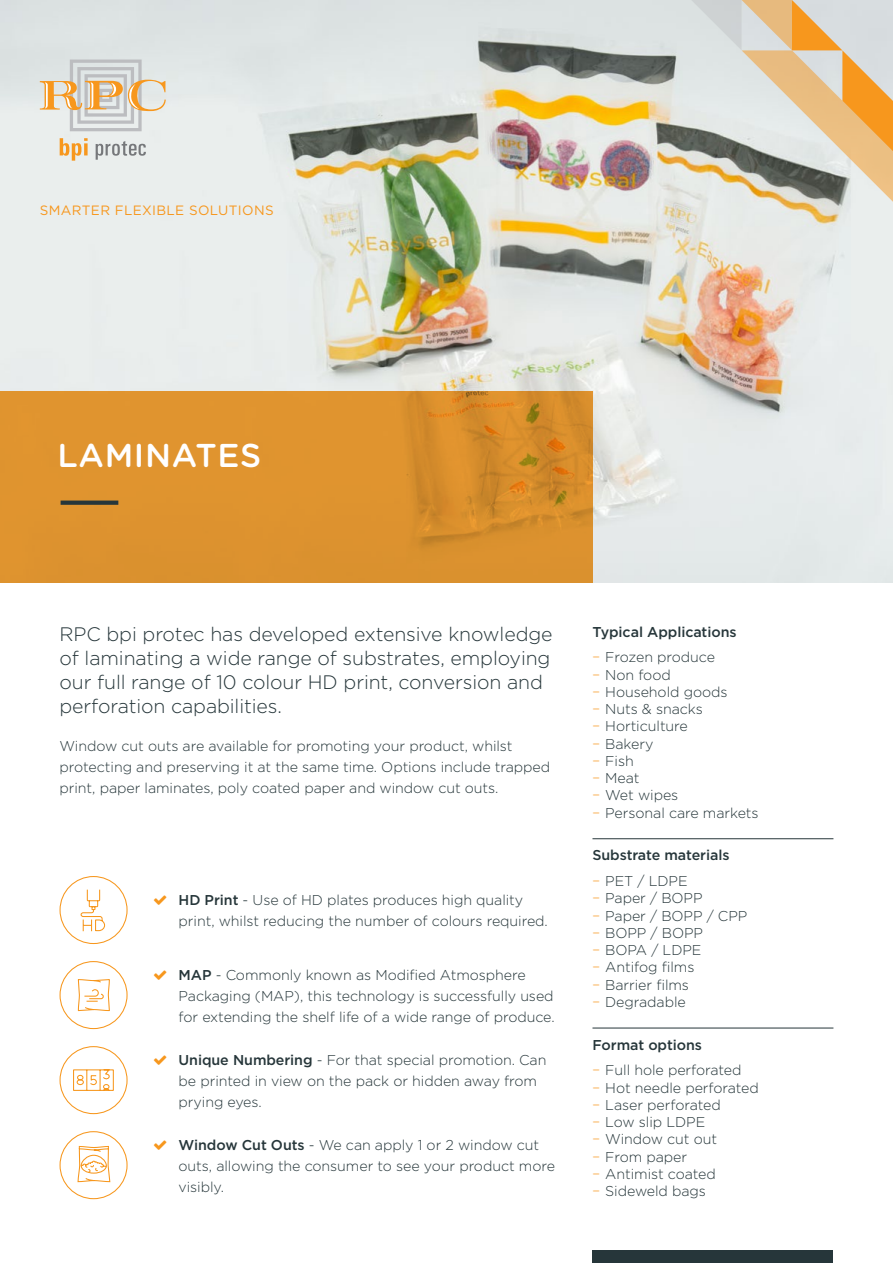
<style>
.page{position:relative;width:893px;height:1263px;background:#fff}
.page>*{position:absolute;margin:0;border:0;box-sizing:border-box;transform-origin:0 0}
.t1{font:500 33px "Gotham Rounded";letter-spacing:.02em;color:#fff}
.Text_-_Into_Para{font:300 19.5px/24px "Gotham";letter-spacing:-.005em;color:#26363a}
.Text_-_Normal{font:300 14.25px/21px "Gotham";letter-spacing:-.005em;color:#26363a}
.Table_-_Bold{font:500 14.25px "Gotham";letter-spacing:-.005em;color:#26363a}
.Table_-_Bold-2{font:13.5px "Gotham";letter-spacing:.025em;color:#f7971d}
.s1{font-weight:500}
.s2{font-family:"Gotham Narrow";color:#f7971d}
</style>
<div class="page">
<img style="left:0;top:0;width:893px;height:583px">
<svg style="left:678px;top:0;width:215px;height:214px;background:#d6c8b1"></svg>
<hr style="left:592px;top:838px;width:241px;height:1px;background:#26363a">
<hr style="left:592px;top:1028px;width:241px;height:1px;background:#26363a">
<div style="left:592px;top:1250px;width:241px;height:13px;background:#26363a"></div>
<svg style="left:0;top:391px;width:592px;height:192px;background:#db912d"></svg>
<svg style="left:59px;top:876px;width:69px;height:68px"></svg>
<svg style="left:59px;top:1046px;width:69px;height:69px"></svg>
<svg style="left:59px;top:961px;width:69px;height:69px"></svg>
<div style="left:61px;top:500px;width:57px;height:5px;background:#26363a"></div>
<svg style="left:40px;top:60px;width:126px;height:71px;background:#ddd4c3"></svg>
<svg style="left:60px;top:138px;width:28px;height:23px"></svg>
<svg style="left:96px;top:141px;width:50px;height:19px"></svg>
<svg style="left:59px;top:1131px;width:69px;height:69px"></svg>
<p class="Table_-_Bold-2" style="left:40px;top:201px;width:235px">SMARTER FLEXIBLE SOLUTIONS</p>
<p class="t1" style="left:57px;top:431px;width:205px">LAMINATES</p>
<p class="Text_-_Into_Para" style="left:60px;top:621px;width:495px">RPC bpi protec has developed extensive knowledge of laminating a wide range of substrates, employing our full range of 10 colour HD print, conversion and perforation capabilities.</p>
<p class="Text_-_Normal" style="left:60px;top:735px;width:492px">Window cut outs are available for promoting your product, whilst protecting and preserving it at the same time. Options include trapped print, paper laminates, poly coated paper and window cut outs.</p>
<p class="Text_-_Normal" style="left:179px;top:889px;width:371px"><span class="s1">HD Print</span> - Use of HD plates produces high quality print, whilst reducing the number of colours required.</p>
<p class="Text_-_Normal" style="left:179px;top:964px;width:378px"><span class="s1">MAP</span> - Commonly known as Modified Atmosphere<br>Packaging (MAP), this technology is successfully used for extending the shelf life of a wide range of produce.</p>
<p class="Text_-_Normal" style="left:179px;top:1049px;width:369px"><span class="s1">Unique Numbering</span> - For that special promotion. Can be printed in view on the pack or hidden away from prying eyes.</p>
<p class="Text_-_Normal" style="left:179px;top:1134px;width:378px"><span class="s1">Window Cut Outs</span> - We can apply 1 or 2 window cut outs, allowing the consumer to see your product more visibly.</p>
<p class="Table_-_Bold" style="left:592px;top:622px;width:146px">Typical Applications</p>
<p class="Text_-_Normal" style="left:592px;top:646px;width:124px"><span class="s2">−</span> Frozen produce</p>
<p class="Text_-_Normal" style="left:592px;top:664px;width:80px"><span class="s2">−</span> Non food</p>
<p class="Text_-_Normal" style="left:592px;top:681px;width:137px"><span class="s2">−</span> Household goods</p>
<p class="Text_-_Normal" style="left:592px;top:698px;width:112px"><span class="s2">−</span> Nuts &amp; snacks</p>
<p class="Text_-_Normal" style="left:592px;top:715px;width:97px"><span class="s2">−</span> Horticulture</p>
<p class="Text_-_Normal" style="left:592px;top:733px;width:62px"><span class="s2">−</span> Bakery</p>
<p class="Text_-_Normal" style="left:592px;top:750px;width:43px"><span class="s2">−</span> Fish</p>
<p class="Text_-_Normal" style="left:592px;top:767px;width:49px"><span class="s2">−</span> Meat</p>
<p class="Text_-_Normal" style="left:592px;top:784px;width:87px"><span class="s2">−</span> Wet wipes</p>
<p class="Text_-_Normal" style="left:592px;top:802px;width:168px"><span class="s2">−</span> Personal care markets</p>
<p class="Table_-_Bold" style="left:592px;top:846px;width:138px">Substrate materials</p>
<p class="Text_-_Normal" style="left:592px;top:870px;width:97px"><span class="s2">−</span> PET / LDPE</p>
<p class="Text_-_Normal" style="left:592px;top:887px;width:112px"><span class="s2">−</span> Paper / BOPP</p>
<p class="Text_-_Normal" style="left:592px;top:905px;width:156px"><span class="s2">−</span> Paper / BOPP / CPP</p>
<p class="Text_-_Normal" style="left:592px;top:922px;width:112px"><span class="s2">−</span> BOPP / BOPP</p>
<p class="Text_-_Normal" style="left:592px;top:939px;width:110px"><span class="s2">−</span> BOPA / LDPE</p>
<p class="Text_-_Normal" style="left:592px;top:956px;width:103px"><span class="s2">−</span> Antifog films</p>
<p class="Text_-_Normal" style="left:592px;top:974px;width:98px"><span class="s2">−</span> Barrier films</p>
<p class="Text_-_Normal" style="left:592px;top:991px;width:95px"><span class="s2">−</span> Degradable</p>
<p class="Table_-_Bold" style="left:592px;top:1035px;width:111px">Format options</p>
<p class="Text_-_Normal" style="left:592px;top:1059px;width:151px"><span class="s2">−</span> Full hole perforated</p>
<p class="Text_-_Normal" style="left:592px;top:1077px;width:168px"><span class="s2">−</span> Hot needle perforated</p>
<p class="Text_-_Normal" style="left:592px;top:1094px;width:130px"><span class="s2">−</span> Laser perforated</p>
<p class="Text_-_Normal" style="left:592px;top:1111px;width:114px"><span class="s2">−</span> Low slip LDPE</p>
<p class="Text_-_Normal" style="left:592px;top:1128px;width:126px"><span class="s2">−</span> Window cut out</p>
<p class="Text_-_Normal" style="left:592px;top:1146px;width:96px"><span class="s2">−</span> From paper</p>
<p class="Text_-_Normal" style="left:592px;top:1163px;width:125px"><span class="s2">−</span> Antimist coated</p>
<p class="Text_-_Normal" style="left:592px;top:1180px;width:115px"><span class="s2">−</span> Sideweld bags</p>
</div>
